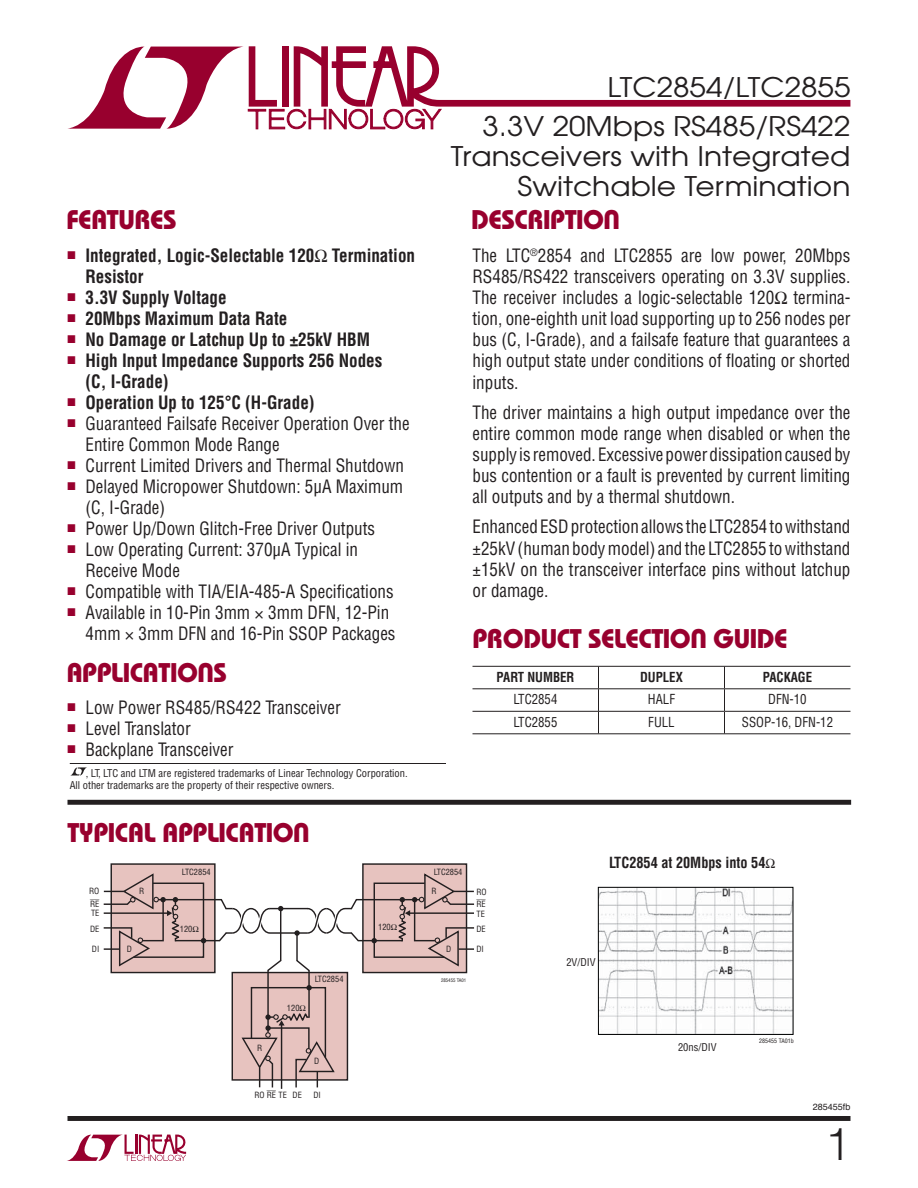
<style>
.page{position:relative;width:918px;height:1188px;background:#fff}
.page>*{position:absolute;margin:0;border:0;box-sizing:border-box;transform-origin:0 0}
.t1{font:300 45px "Helvetica";color:#231f20}
.t2{font:27px/30px "Avant Garde";color:#231f20;text-align:right;scale:1.1 1}
.t3{font:27px "Linear Bauhaus";letter-spacing:-.02em;color:#98002e}
.t4{font:18px/21.1px "Linear Helv Cond";color:#231f20;scale:.95 1}
.t5{font:700 18px/21px "Linear Helv Cond";color:#231f20;scale:.95 1}
.t6{font:700 15px "Linear Helv Cond";color:#231f20;scale:.95 1}
.t7{font:13.5px "Linear Helv Cond";color:#231f20;scale:.95 1}
.t8{font:700 13.5px "Linear Helv Cond";color:#231f20;scale:.95 1}
.t9{font:10.5px/12px "Linear Helv Cond";color:#231f20}
.t10{font:condensed 10.5px "Helvetica";color:#231f20}
.t11{font:9px "Helvetica";color:#231f20}
.t12{font:8.4px/15.6px "Linear Helv Cond";color:#231f20}
.t13{font:8.4px "Linear Helv Cond Ovr";color:#231f20}
.t14{font:condensed 6px "Helvetica";color:#231f20}
.t15{font:4.8px "Linear Helv Cond";color:#231f20}
.s1{font-weight:400}
.s2{font-family:"Linear Helv Cond Ovr"}
.s3{font-weight:400;font-size:13.5px}
</style>
<div class="page">
<svg style="left:67px;top:1135px;width:119px;height:26px"></svg>
<div style="left:68px;top:1116px;width:782px;height:5px;background:#231f20"></div>
<svg style="left:68px;top:46px;width:782px;height:83px"></svg>
<div style="left:68px;top:800px;width:783px;height:5px;background:#231f20"></div>
<hr style="left:472px;top:688px;width:252px;height:1px;background:#231f20">
<hr style="left:724px;top:688px;width:126px;height:1px;background:#231f20">
<hr style="left:472px;top:711px;width:252px;height:1px;background:#231f20">
<svg style="left:598px;top:667px;width:1px;height:66px"></svg>
<hr style="left:724px;top:711px;width:126px;height:1px;background:#231f20">
<svg style="left:724px;top:667px;width:1px;height:66px"></svg>
<hr style="left:472px;top:733px;width:378px;height:1px;background:#231f20">
<hr style="left:472px;top:666px;width:378px;height:1px;background:#231f20">
<div style="left:111px;top:864px;width:104px;height:109px;background:#e7c3bf"></div>
<div style="left:111px;top:863px;width:105px;height:110px;border:1px solid #231f20"></div>
<div style="left:363px;top:864px;width:104px;height:109px;background:#e7c3bf"></div>
<div style="left:362px;top:863px;width:105px;height:110px;border:1px solid #231f20"></div>
<svg style="left:103px;top:872px;width:372px;height:217px"></svg>
<hr style="left:281px;top:1023px;width:1px;height:66px;background:#231f20">
<svg style="left:70px;top:767px;width:17px;height:9px"></svg>
<hr style="left:70px;top:763px;width:376px;height:1px;background:#231f20">
<img style="left:600px;top:889px;width:192px;height:144px">
<div style="left:598px;top:887px;width:196px;height:148px;border:1px solid #010202"></div>
<h2 class="t2" style="left:608px;top:75px;width:222px">LTC2854/LTC2855</h2>
<h2 class="t2" style="left:451px;top:114px;width:365px">3.3V 20Mbps RS485/RS422<br>Transceivers with Integrated<br>Switchable Termination</h2>
<h2 class="t3" style="left:67px;top:210px;width:112px">FEATURES</h2>
<h2 class="t3" style="left:471px;top:210px;width:151px">DESCRIPTION</h2>
<p class="t5" style="left:86px;top:247px;width:349px;text-indent:-18px"><sup>■</sup> Integrated, Logic-Selectable 120<span class="s1">Ω</span> Termination<br>Resistor</p>
<p class="t5" style="left:68px;top:289px;width:169px"><sup>■</sup> 3.3V Supply Voltage</p>
<p class="t5" style="left:68px;top:310px;width:233px"><sup>■</sup> 20Mbps Maximum Data Rate</p>
<p class="t5" style="left:68px;top:331px;width:320px"><sup>■</sup> No Damage or Latchup Up to ±25kV HBM</p>
<p class="t5" style="left:86px;top:352px;width:314px;text-indent:-18px"><sup>■</sup> High Input Impedance Supports 256 Nodes (C, I-Grade)</p>
<p class="t5" style="left:68px;top:394px;width:262px"><sup>■</sup> Operation Up to 125°C (H-Grade)</p>
<p class="t4" style="left:86px;top:415px;width:343px;text-indent:-18px"><sup>■</sup> Guaranteed Failsafe Receiver Operation Over the<br>Entire Common Mode Range</p>
<p class="t4" style="left:68px;top:457px;width:356px"><sup>■</sup> Current Limited Drivers and Thermal Shutdown</p>
<p class="t4" style="left:86px;top:478px;width:336px;text-indent:-18px"><sup>■</sup> Delayed Micropower Shutdown: 5μA Maximum (C, I-Grade)</p>
<p class="t4" style="left:68px;top:520px;width:325px"><sup>■</sup> Power Up/Down Glitch-Free Driver Outputs</p>
<p class="t4" style="left:86px;top:541px;width:288px;text-indent:-18px"><sup>■</sup> Low Operating Current: 370μA Typical in<br>Receive Mode</p>
<p class="t4" style="left:68px;top:583px;width:345px"><sup>■</sup> Compatible with TIA/EIA-485-A Specifications</p>
<p class="t4" style="left:86px;top:604px;width:328px;text-indent:-18px"><sup>■</sup> Available in 10-Pin 3mm 3mm DFN, 12-Pin<br>4mm 3mm DFN and 16-Pin SSOP Packages</p>
<h2 class="t3" style="left:66px;top:663px;width:162px">APPLICATIONS</h2>
<p class="t4" style="left:68px;top:699px;width:289px"><sup>■</sup> Low Power RS485/RS422 Transceiver</p>
<p class="t4" style="left:68px;top:720px;width:131px"><sup>■</sup> Level Translator</p>
<p class="t4" style="left:68px;top:741px;width:176px"><sup>■</sup> Backplane Transceiver</p>
<p class="t9" style="left:70px;top:769px;width:340px;text-indent:16px">, LT, LTC and LTM are registered trademarks of Linear Technology Corporation.<br>All other trademarks are the property of their respective owners.</p>
<h2 class="t3" style="left:68px;top:822px;width:244px">TYPICAL APPLICATION</h2>
<p class="t12" style="left:89px;top:885px;width:12px">RO</p>
<p class="t12" style="left:90px;top:906px;width:11px">TE<br>DE</p>
<p class="t12" style="left:92px;top:943px;width:9px">DI</p>
<p class="t13" style="left:90px;top:899px;width:11px">RE</p>
<p class="t12" style="left:139px;top:884px;width:7px">R</p>
<p class="t12" style="left:127px;top:942px;width:7px">D</p>
<p class="t12" style="left:182px;top:865px;width:30px">LTC2854</p>
<p class="t12" style="left:180px;top:922px;width:21px">120Ω</p>
<p class="t12" style="left:257px;top:1042px;width:7px">R</p>
<p class="t12" style="left:287px;top:1001px;width:21px">120Ω</p>
<p class="t12" style="left:315px;top:973px;width:30px">LTC2854</p>
<p class="t12" style="left:314px;top:1055px;width:7px">D</p>
<p class="t12" style="left:254px;top:1088px;width:49px">RO <span class="s2">RE</span> TE DE</p>
<p class="t12" style="left:313px;top:1088px;width:9px">DI</p>
<p class="t12" style="left:378px;top:920px;width:21px">120Ω</p>
<p class="t4" style="left:472px;top:247px;width:399px;text-align:justify">The LTC<sup>®</sup>2854 and LTC2855 are low power, 20Mbps RS485/RS422 transceivers operating on 3.3V supplies.<br>The receiver includes a logic-selectable 120Ω termina&shy;tion, one-eighth unit load supporting up to 256 nodes per bus (C, I-Grade), and a failsafe feature that guarantees a high output state under conditions of floating or shorted inputs.</p>
<p class="t4" style="left:472px;top:404px;width:399px;text-align:justify">The driver maintains a high output impedance over the entire common mode range when disabled or when the supply is removed. Excessive power dissipation caused by bus contention or a fault is prevented by current limiting all outputs and by a thermal shutdown.</p>
<p class="t4" style="left:472px;top:519px;width:399px;text-align:justify">Enhanced ESD protection allows the LTC2854 to withstand ±25kV (human body model) and the LTC2855 to withstand ±15kV on the transceiver interface pins without latchup or damage.</p>
<h2 class="t3" style="left:472px;top:629px;width:317px">PRODUCT SELECTION GUIDE</h2>
<p class="t8" style="left:497px;top:672px;width:83px">PART NUMBER</p>
<p class="t8" style="left:640px;top:672px;width:47px">DUPLEX</p>
<p class="t8" style="left:763px;top:672px;width:54px">PACKAGE</p>
<p class="t7" style="left:514px;top:695px;width:48px">LTC2854</p>
<p class="t7" style="left:648px;top:695px;width:30px">HALF</p>
<p class="t7" style="left:768px;top:695px;width:42px">DFN-10</p>
<p class="t7" style="left:514px;top:717px;width:48px">LTC2855</p>
<p class="t7" style="left:648px;top:717px;width:29px">FULL</p>
<p class="t7" style="left:742px;top:717px;width:97px">SSOP-16, DFN-12</p>
<p class="t12" style="left:434px;top:865px;width:30px">LTC2854</p>
<p class="t12" style="left:431px;top:884px;width:7px">R</p>
<p class="t12" style="left:446px;top:942px;width:7px">D</p>
<p class="t15" style="left:441px;top:978px;width:27px">285455 TA01</p>
<p class="t12" style="left:476px;top:885px;width:12px">RO</p>
<p class="t12" style="left:476px;top:922px;width:11px">DE</p>
<p class="t12" style="left:476px;top:943px;width:9px">DI</p>
<p class="t13" style="left:476px;top:899px;width:11px">RE</p>
<p class="t12" style="left:476px;top:907px;width:10px">TE</p>
<p class="t6" style="left:609px;top:857px;width:177px">LTC2854 at 20Mbps into 54<span class="s3">Ω</span></p>
<p class="t10" style="left:566px;top:958px;width:31px">2V/DIV</p>
<p class="t10" style="left:678px;top:1043px;width:40px">20ns/DIV</p>
<p class="t14" style="left:759px;top:1038px;width:36px">285455 TA01b</p>
<p class="t11" style="left:813px;top:1103px;width:39px">285455fb</p>
<h1 class="t1" style="left:825px;top:1128px;width:27px">1</h1>
</div>
